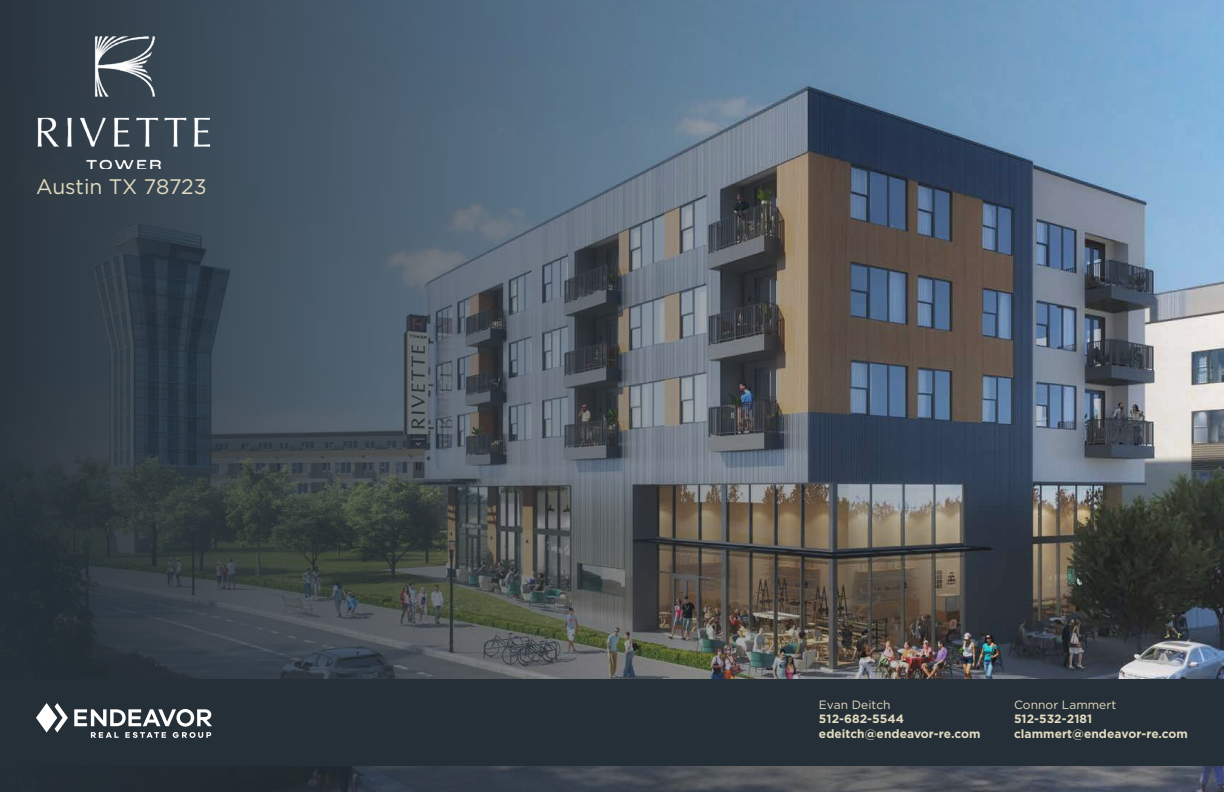
<style>
.page{position:relative;width:1224px;height:792px;background:#fff}
.page>*{position:absolute;margin:0;border:0;box-sizing:border-box;transform-origin:0 0}
.t1{font:21px "Gotham";letter-spacing:-.005em;color:#e2dbbf}
.t2{font:700 12px/14.4px "Gotham";letter-spacing:.005em;color:#e2dbbf}
.t3{font:12px "Gotham";letter-spacing:.005em;color:#e2dbbf}
</style>
<div class="page">
<img style="left:0;top:0;width:1224px;height:792px">
<img style="left:36px;top:36px;width:174px;height:132px">
<div style="left:0;top:680px;width:1224px;height:86px;background:#252f38"></div>
<svg style="left:36px;top:703px;width:176px;height:35px"></svg>
<h1 class="t1" style="left:36px;top:173px;width:172px">Austin TX 78723</h1>
<p class="t3" style="left:819px;top:697px;width:73px">Evan Deitch</p>
<p class="t2" style="left:819px;top:712px;width:163px">512-682-5544 edeitch@endeavor-re.com</p>
<p class="t3" style="left:1014px;top:697px;width:104px">Connor Lammert</p>
<p class="t2" style="left:1014px;top:712px;width:176px">512-532-2181 clammert@endeavor-re.com</p>
</div>
